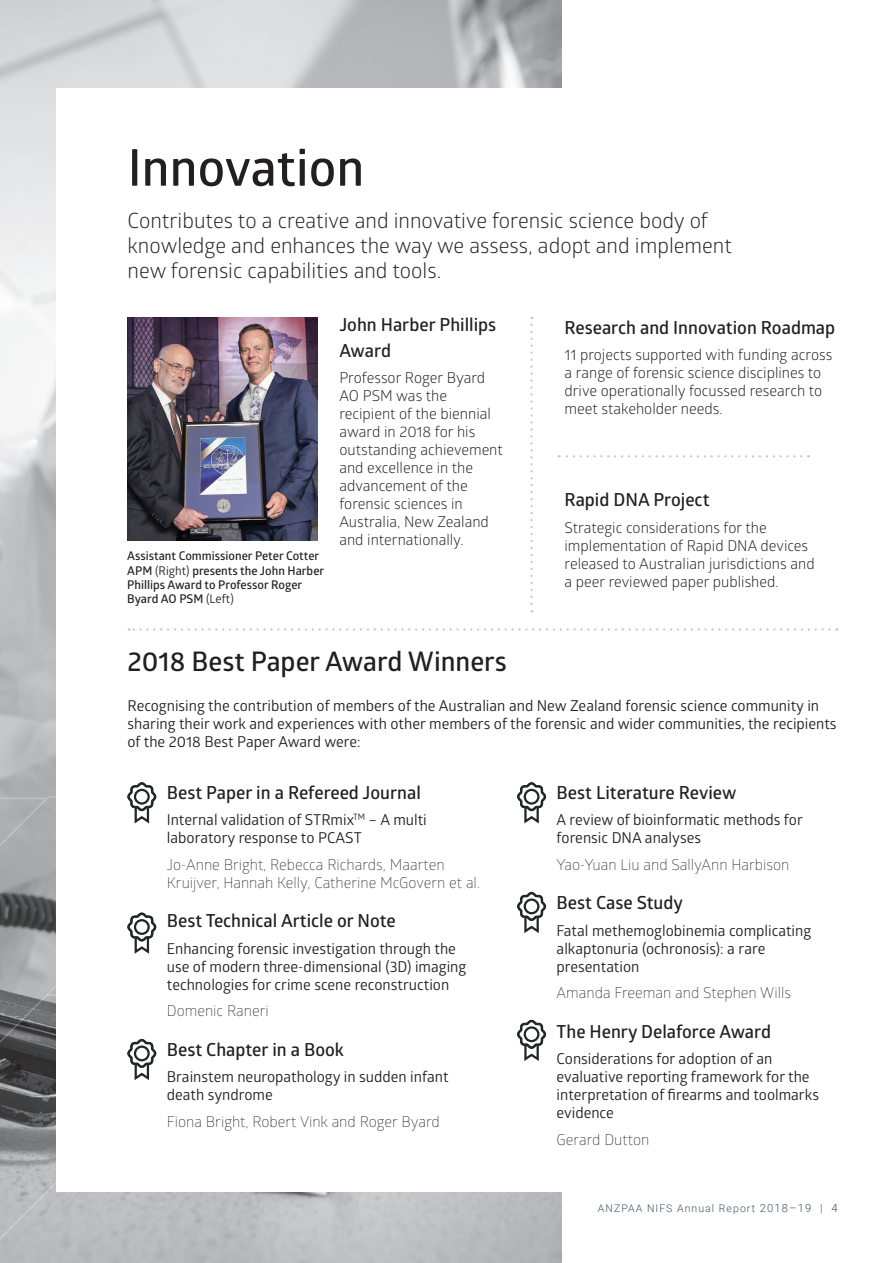
<style>
.page{position:relative;width:893px;height:1263px;background:#fff}
.page>*{position:absolute;margin:0;border:0;box-sizing:border-box;transform-origin:0 0}
.t1{font:600 51px "Glober";color:#231f20}
.t2{font:600 27px "Glober";color:#231f20}
.t3{font:21px/25.2px "Glober";color:#231f20}
.t4{font:600 18px/25.2px "Glober";color:#231f20}
.t5{font:15px/18px "Glober";color:#231f20}
.t6{font:15px/18px "Glober";color:#231f20}
.t7{font:300 15px/18px "Glober";color:#231f20}
.t8{font:600 12px/14.4px "Glober";color:#231f20}
.t9{font:300 10.5px "Roboto";letter-spacing:.1em;color:#3b5566}
.s1{font-weight:400}
.s2{font-size:11.25px}
</style>
<div class="page">
<img style="left:0;top:0;width:561px;height:1263px">
<div style="left:57px;top:89px;width:779px;height:1103px;background:#fff"></div>
<div style="left:0;top:1193px;width:247px;height:70px;background:#babbbe"></div>
<svg style="left:0;top:795px;width:248px;height:398px"></svg>
<svg style="left:0;top:796px;width:49px;height:400px;background:#848587"></svg>
<svg style="left:530px;top:325px;width:3px;height:287px"></svg>
<svg style="left:129px;top:628px;width:701px;height:2px"></svg>
<svg style="left:559px;top:455px;width:242px;height:2px"></svg>
<svg style="left:126px;top:782px;width:31px;height:43px"></svg>
<svg style="left:135px;top:790px;width:14px;height:13px"></svg>
<div style="left:134px;top:789px;width:16px;height:16px;border:2px solid #1f2727;border-radius:50%"></div>
<svg style="left:126px;top:912px;width:31px;height:44px"></svg>
<svg style="left:135px;top:920px;width:14px;height:14px"></svg>
<div style="left:134px;top:919px;width:16px;height:16px;border:2px solid #1f2727;border-radius:50%"></div>
<svg style="left:126px;top:1038px;width:31px;height:44px"></svg>
<svg style="left:135px;top:1047px;width:14px;height:13px"></svg>
<div style="left:134px;top:1045px;width:16px;height:16px;border:2px solid #1f2727;border-radius:50%"></div>
<svg style="left:517px;top:782px;width:30px;height:42px"></svg>
<div style="left:525px;top:790px;width:13px;height:13px;background:#fff;border-radius:50%"></div>
<div style="left:524px;top:789px;width:15px;height:16px;border:2px solid #1f2727;border-radius:50%"></div>
<svg style="left:517px;top:891px;width:30px;height:42px"></svg>
<div style="left:525px;top:900px;width:13px;height:13px;background:#fff;border-radius:50%"></div>
<div style="left:524px;top:898px;width:15px;height:16px;border:2px solid #1f2727;border-radius:50%"></div>
<svg style="left:517px;top:1019px;width:30px;height:42px"></svg>
<div style="left:525px;top:1027px;width:13px;height:14px;background:#fff;border-radius:50%"></div>
<div style="left:524px;top:1026px;width:15px;height:16px;border:2px solid #1f2727;border-radius:50%"></div>
<img style="left:128px;top:318px;width:189px;height:222px">
<h1 class="t1" style="left:128px;top:132px;width:238px">Innovation</h1>
<h3 class="t3" style="left:128px;top:207px;width:606px">Contributes to a creative and innovative forensic science body of knowledge and enhances the way we assess, adopt and implement new forensic capabilities and tools.</h3>
<p class="t4" style="left:564px;top:314px;width:272px">Research and Innovation Roadmap</p>
<p class="t6" style="left:564px;top:345px;width:269px">11 projects supported with funding across a range of forensic science disciplines to drive operationally focussed research to meet stakeholder needs.</p>
<p class="t4" style="left:339px;top:312px;width:158px">John Harber Phillips<br>Award</p>
<p class="t6" style="left:339px;top:368px;width:165px">Professor Roger Byard<br>AO PSM was the recipient of the biennial award in 2018 for his outstanding achievement and excellence in the advancement of the forensic sciences in<br>Australia, New Zealand and internationally.</p>
<p class="t4" style="left:564px;top:486px;width:146px">Rapid DNA Project</p>
<p class="t6" style="left:564px;top:517px;width:252px">Strategic considerations for the implementation of Rapid DNA devices released to Australian jurisdictions and a peer reviewed paper published.</p>
<p class="t8" style="left:127px;top:548px;width:198px">Assistant Commissioner Peter Cotter<br>APM <span class="s1">(Right)</span> presents the John Harber<br>Phillips Award to Professor Roger<br>Byard AO PSM <span class="s1">(Left)</span></p>
<h2 class="t2" style="left:128px;top:643px;width:381px">2018 Best Paper Award Winners</h2>
<p class="t5" style="left:128px;top:696px;width:710px">Recognising the contribution of members of the Australian and New Zealand forensic science community in sharing their work and experiences with other members of the forensic and wider communities, the recipients of the 2018 Best Paper Award were:</p>
<p class="t4" style="left:167px;top:779px;width:256px">Best Paper in a Refereed Journal</p>
<p class="t5" style="left:167px;top:810px;width:261px">Internal validation of STRmix<sup>TM</sup> – A multi laboratory response to PCAST</p>
<p class="t7" style="left:167px;top:855px;width:315px">Jo-Anne Bright, Rebecca Richards, Maarten<br>Kruijver, Hannah Kelly, Catherine McGovern et al.</p>
<p class="t4" style="left:167px;top:908px;width:230px">Best Technical Article or Note</p>
<p class="t5" style="left:167px;top:939px;width:301px">Enhancing forensic investigation through the use of modern three-dimensional (3D) imaging technologies for crime scene reconstruction</p>
<p class="t7" style="left:167px;top:1001px;width:103px">Domenic Raneri</p>
<p class="t4" style="left:167px;top:1036px;width:179px">Best Chapter in a Book</p>
<p class="t5" style="left:167px;top:1067px;width:283px">Brainstem neuropathology in sudden infant death syndrome</p>
<p class="t7" style="left:167px;top:1112px;width:274px">Fiona Bright, Robert Vink and Roger Byard</p>
<p class="t4" style="left:557px;top:779px;width:181px">Best Literature Review</p>
<p class="t5" style="left:557px;top:810px;width:248px">A review of bioinformatic methods for forensic DNA analyses</p>
<p class="t7" style="left:557px;top:855px;width:234px">Yao-Yuan Liu and SallyAnn Harbison</p>
<p class="t4" style="left:557px;top:890px;width:128px">Best Case Study</p>
<p class="t5" style="left:557px;top:921px;width:256px">Fatal methemoglobinemia complicating alkaptonuria (ochronosis): a rare presentation</p>
<p class="t7" style="left:557px;top:983px;width:236px">Amanda Freeman and Stephen Wills</p>
<p class="t4" style="left:557px;top:1018px;width:216px">The Henry Delaforce Award</p>
<p class="t5" style="left:557px;top:1049px;width:264px">Considerations for adoption of an evaluative reporting framework for the interpretation of firearms and toolmarks evidence</p>
<p class="t7" style="left:557px;top:1130px;width:94px">Gerard Dutton</p>
<p class="t9" style="left:598px;top:1201px;width:241px">ANZPAA NIFS Annual Report <span class="s2">2018–19 | 4</span></p>
</div>
